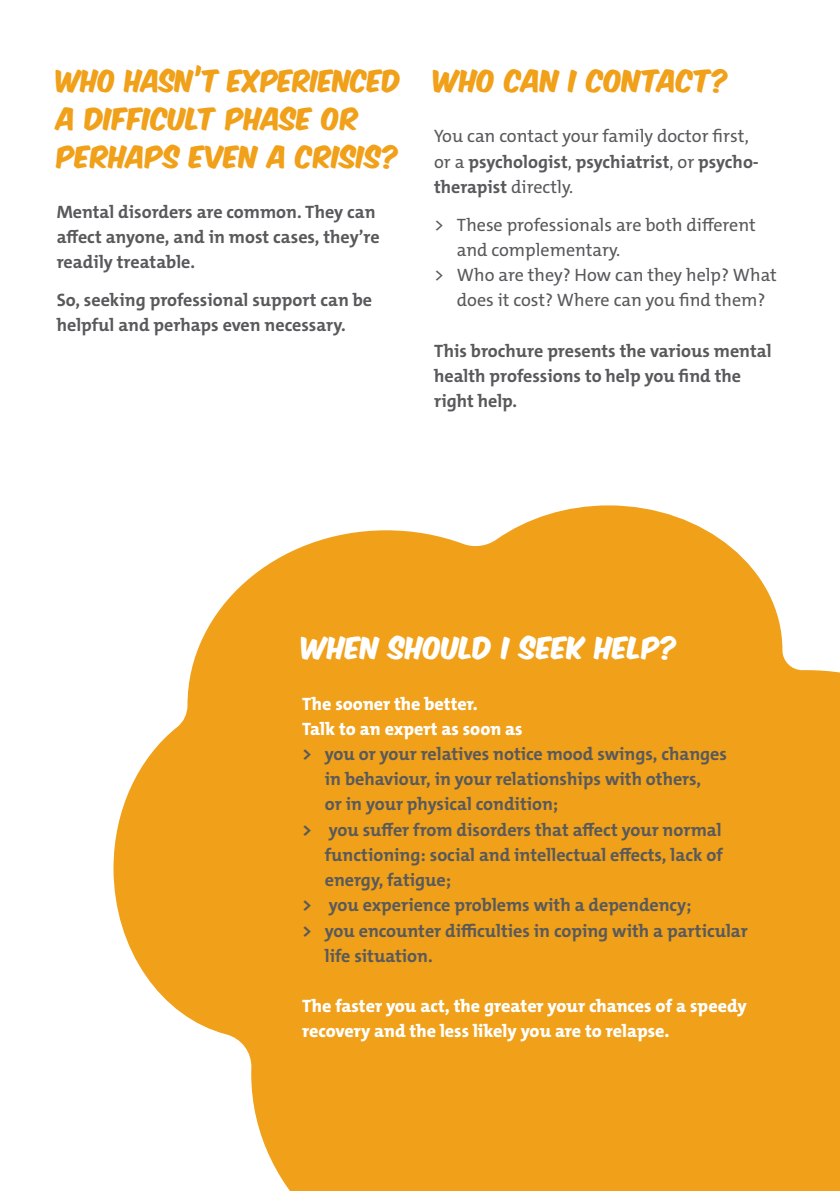
<style>
.page{position:relative;width:840px;height:1191px;background:#fff}
.page>*{position:absolute;margin:0;border:0;box-sizing:border-box;transform-origin:0 0}
.t1{font:26px/37.8px "Komika Axis";letter-spacing:.01em;color:#f0a019}
.t2{font:26px "Komika Axis";letter-spacing:.015em;color:#fff}
.t3{font:700 18px/25.2px "The Mix C5";color:#58595b}
.t4{font:18px/25.2px "The Mix C5";color:#58595b}
.t5{font:800 18px/25.2px "The Mix C5";color:#fff}
.s1{font-weight:700}
</style>
<div class="page">
<svg style="left:113px;top:505px;width:726px;height:686px;fill:#f0a019"></svg>
<h1 class="t1" style="left:57px;top:64px;width:346px">WHO HASN’T EXPERIENCED<br>A DIFFICULT PHASE OR<br>PERHAPS EVEN A CRISIS?</h1>
<p class="t3" style="left:57px;top:199px;width:324px">Mental disorders are common. They can affect anyone, and in most cases, they’re readily treatable.</p>
<p class="t3" style="left:57px;top:288px;width:317px">So, seeking professional support can be helpful and perhaps even necessary.</p>
<h1 class="t1" style="left:434px;top:64px;width:297px">WHO CAN I CONTACT?</h1>
<p class="t4" style="left:434px;top:124px;width:326px">You can contact your family doctor first, or a <span class="s1">psychologist</span>, <span class="s1">psychiatrist</span>, or <span class="s1">psycho&shy;therapist</span> directly.</p>
<p class="t4" style="left:434px;top:212px;width:323px">&gt; These professionals are both different</p>
<p class="t4" style="left:456px;top:237px;width:165px">and complementary.</p>
<p class="t4" style="left:434px;top:262px;width:344px">&gt; Who are they? How can they help? What</p>
<p class="t4" style="left:456px;top:288px;width:310px">does it cost? Where can you find them?</p>
<p class="t3" style="left:434px;top:338px;width:339px">This brochure presents the various mental health professions to help you find the right help.</p>
<h1 class="t2" style="left:302px;top:635px;width:377px">WHEN SHOULD I SEEK HELP?</h1>
<p class="t5" style="left:302px;top:691px;width:222px">The sooner the better.<br>Talk to an expert as soon as</p>
<p class="t3" style="left:302px;top:741px;width:426px">&gt; you or your relatives notice mood swings, changes</p>
<p class="t3" style="left:325px;top:766px;width:377px">in behaviour, in your relationships with others,</p>
<p class="t3" style="left:325px;top:792px;width:235px">or in your physical condition;</p>
<p class="t3" style="left:302px;top:817px;width:420px">&gt; you suffer from disorders that affect your normal</p>
<p class="t3" style="left:325px;top:842px;width:399px">functioning: social and intellectual effects, lack of</p>
<p class="t3" style="left:325px;top:867px;width:128px">energy, fatigue;</p>
<p class="t3" style="left:302px;top:892px;width:390px">&gt; you experience problems with a dependency;</p>
<p class="t3" style="left:302px;top:918px;width:447px">&gt; you encounter difficulties in coping with a particular</p>
<p class="t3" style="left:325px;top:943px;width:109px">life situation.</p>
<p class="t5" style="left:302px;top:993px;width:446px">The faster you act, the greater your chances of a speedy recovery and the less likely you are to relapse.</p>
</div>
